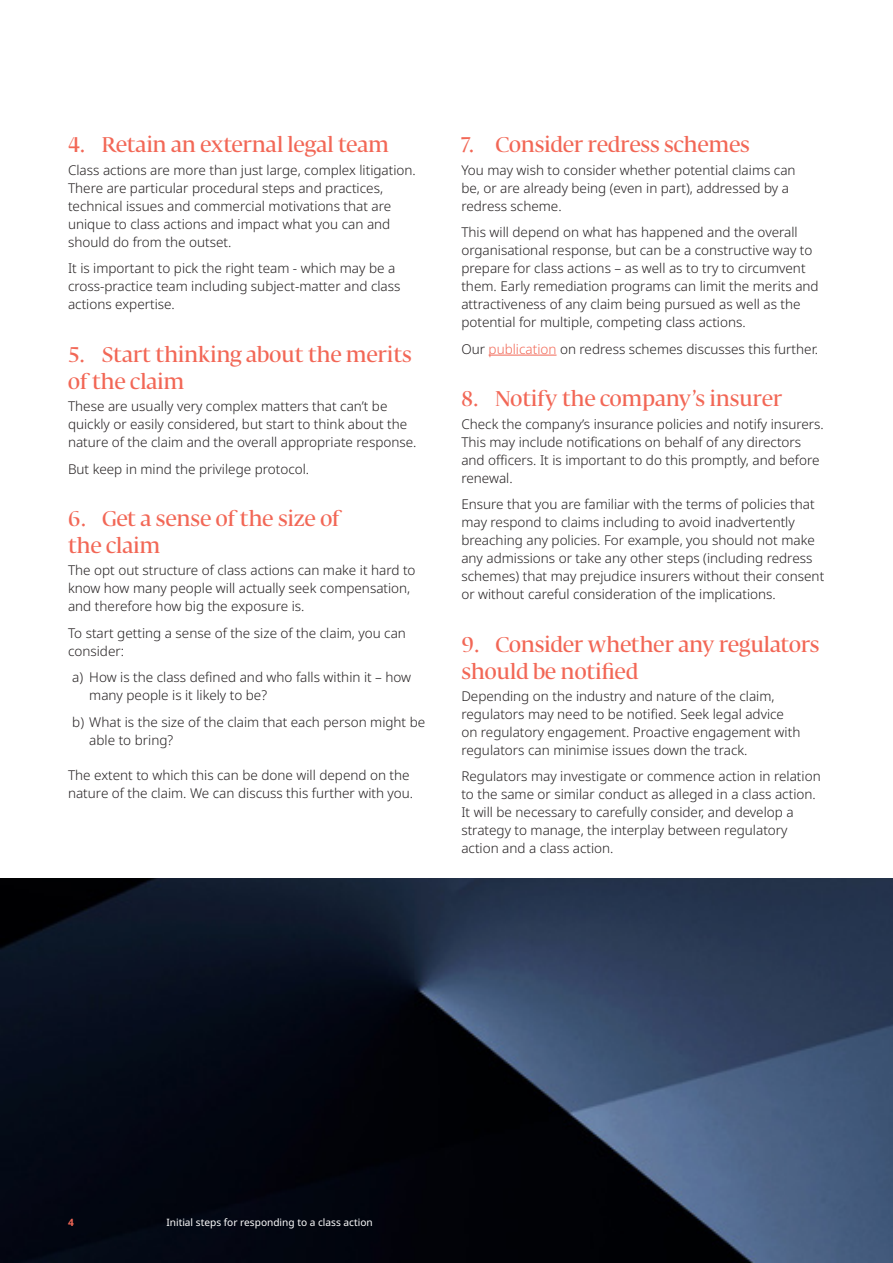
<style>
.page{position:relative;width:893px;height:1263px;background:#fff}
.page>*{position:absolute;margin:0;border:0;box-sizing:border-box;transform-origin:0 0}
.t1{font:500 21px/27px "Fedra Serif Display";letter-spacing:.01em;color:#f26756}
.Body{font:300 13.5px/18px "Noto Sans";color:#231f20}
.Imported_Dot_Points{font:300 13.5px/18px "Noto Sans";color:#231f20}
.Footer_-_Left_-_Dark{font:10.2px "Noto Sans";color:#fff}
.t2{font:700 10.2px "Noto Sans";color:#f26756}
.s1{color:#f26756}
</style>
<div class="page">
<hr style="left:489px;top:355px;width:67px;height:1px;background:#f26756">
<img style="left:0;top:878px;width:893px;height:385px">
<h4 class="t1" style="left:68px;top:134px;width:322px">4. Retain an external legal team</h4>
<p class="Body" style="left:68px;top:161px;width:349px">Class actions are more than just large, complex litigation.<br>There are particular procedural steps and practices, technical issues and commercial motivations that are unique to class actions and impact what you can and should do from the outset.</p>
<p class="Body" style="left:68px;top:260px;width:334px">It is important to pick the right team - which may be a cross-practice team including subject-matter and class actions expertise.</p>
<h4 class="t1" style="left:68px;top:343px;width:345px">5. Start thinking about the merits of the claim</h4>
<p class="Body" style="left:68px;top:397px;width:350px">These are usually very complex matters that can’t be quickly or easily considered, but start to think about the nature of the claim and the overall appropriate response.</p>
<p class="Body" style="left:68px;top:460px;width:243px">But keep in mind the privilege protocol.</p>
<h4 class="t1" style="left:68px;top:507px;width:273px">6. Get a sense of the size of the claim</h4>
<p class="Body" style="left:68px;top:562px;width:349px">The opt out structure of class actions can make it hard to know how many people will actually seek compensation, and therefore how big the exposure is.</p>
<p class="Body" style="left:68px;top:624px;width:339px">To start getting a sense of the size of the claim, you can consider:</p>
<p class="Imported_Dot_Points" style="left:89px;top:669px;width:323px;text-indent:-17px">a) How is the class defined and who falls within it – how many people is it likely to be?</p>
<p class="Imported_Dot_Points" style="left:89px;top:713px;width:337px;text-indent:-17px">b) What is the size of the claim that each person might be able to bring?</p>
<p class="Body" style="left:68px;top:766px;width:347px">The extent to which this can be done will depend on the nature of the claim. We can discuss this further with you.</p>
<h4 class="t1" style="left:461px;top:134px;width:290px">7. Consider redress schemes</h4>
<p class="Body" style="left:461px;top:161px;width:336px">You may wish to consider whether potential claims can be, or are already being (even in part), addressed by a redress scheme.</p>
<p class="Body" style="left:461px;top:224px;width:359px">This will depend on what has happened and the overall organisational response, but can be a constructive way to prepare for class actions – as well as to try to circumvent them. Early remediation programs can limit the merits and attractiveness of any claim being pursued as well as the potential for multiple, competing class actions.</p>
<p class="Body" style="left:461px;top:340px;width:358px">Our <span class="s1">publication</span> on redress schemes discusses this further.</p>
<h4 class="t1" style="left:461px;top:388px;width:322px">8. Notify the company’s insurer</h4>
<p class="Body" style="left:461px;top:415px;width:364px">Check the company’s insurance policies and notify insurers.<br>This may include notifications on behalf of any directors and officers. It is important to do this promptly, and before renewal.</p>
<p class="Body" style="left:461px;top:495px;width:364px">Ensure that you are familiar with the terms of policies that may respond to claims including to avoid inadvertently breaching any policies. For example, you should not make any admissions or take any other steps (including redress schemes) that may prejudice insurers without their consent or without careful consideration of the implications.</p>
<h4 class="t1" style="left:461px;top:633px;width:359px">9. Consider whether any regulators should be notified</h4>
<p class="Body" style="left:461px;top:687px;width:340px">Depending on the industry and nature of the claim, regulators may need to be notified. Seek legal advice on regulatory engagement. Proactive engagement with regulators can minimise issues down the track.</p>
<p class="Body" style="left:461px;top:768px;width:361px">Regulators may investigate or commence action in relation to the same or similar conduct as alleged in a class action.<br>It will be necessary to carefully consider, and develop a strategy to manage, the interplay between regulatory action and a class action.</p>
<p class="t2" style="left:68px;top:1215px;width:7px">4</p>
<p class="Footer_-_Left_-_Dark" style="left:166px;top:1215px;width:208px">Initial steps for responding to a class action</p>
</div>
